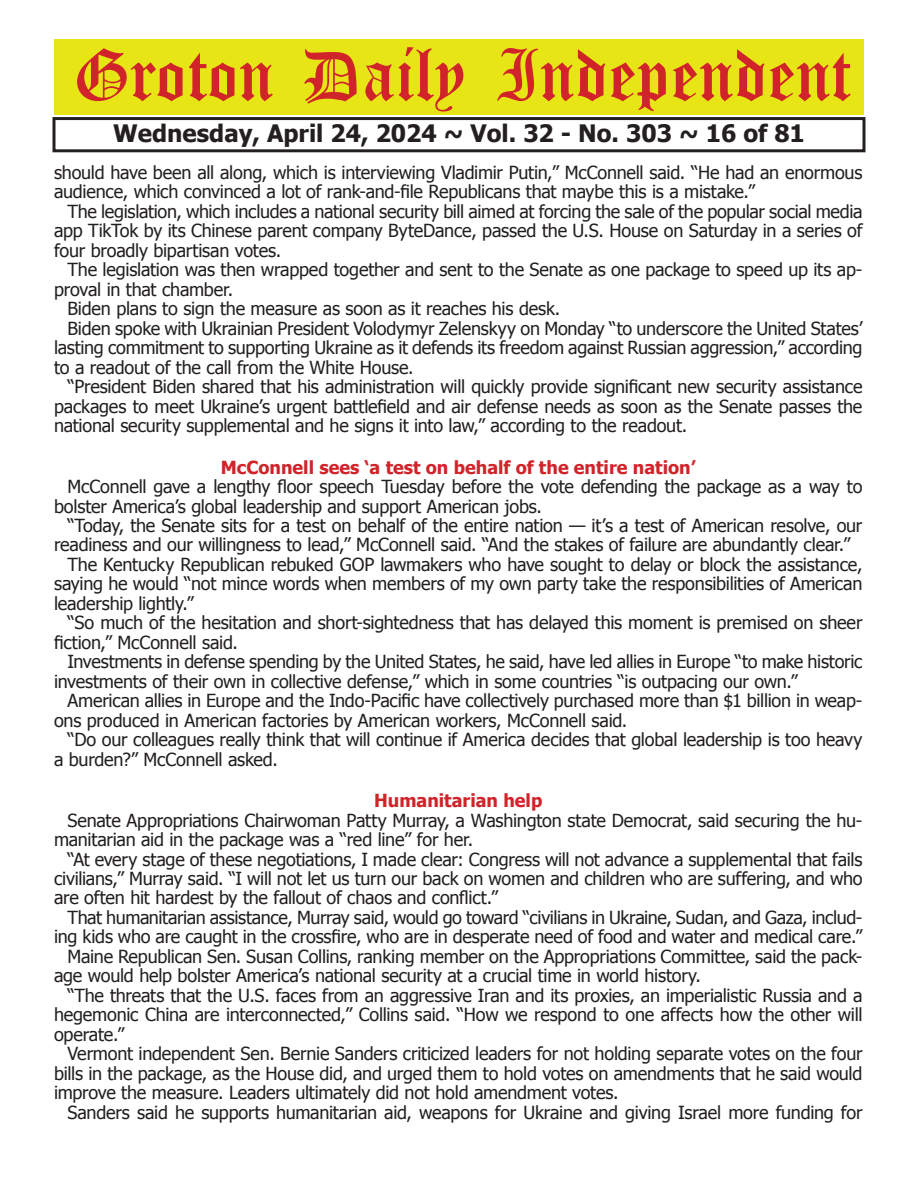
<style>
.page{position:relative;width:918px;height:1188px;background:#fff}
.page>*{position:absolute;margin:0;border:0;box-sizing:border-box;transform-origin:0 0}
.t1{font:54px "Old English Five";color:#d1232a}
.t2{font:700 24px "Tahoma";color:#231f20}
.t3{font:18px/19.5px "Tahoma";letter-spacing:-.015em;color:#231f20}
.t4{font:700 18px "Tahoma";color:#d1232a}
</style>
<div class="page">
<div style="left:52px;top:117px;width:814px;height:35px;border:3px solid #231f20"></div>
<div style="left:54px;top:40px;width:810px;height:75px;background:#e7e515"></div>
<h1 class="t1" style="left:73px;top:50px;width:779px">Groton Daily Independent</h1>
<h2 class="t2" style="left:113px;top:116px;width:693px">Wednesday, April 24, 2024 ~ Vol. 32 - No. 303 ~ 16 of 81</h2>
<p class="t3" style="left:54px;top:162px;width:810px">should have been all along, which is interviewing Vladimir Putin,” McConnell said. “He had an enormous audience, which convinced a lot of rank-and-file Republicans that maybe this is a mistake.”</p>
<p class="t3" style="left:54px;top:201px;width:810px;text-align:justify;text-indent:14px">The legislation, which includes a national security bill aimed at forcing the sale of the popular social media app TikTok by its Chinese parent company ByteDance, passed the U.S. House on Saturday in a series of four broadly bipartisan votes.</p>
<p class="t3" style="left:68px;top:259px;width:796px">The legislation was then wrapped together and sent to the Senate as one package to speed up its ap-</p>
<p class="t3" style="left:54px;top:279px;width:181px">proval in that chamber.</p>
<p class="t3" style="left:68px;top:298px;width:494px">Biden plans to sign the measure as soon as it reaches his desk.</p>
<p class="t3" style="left:68px;top:318px;width:796px">Biden spoke with Ukrainian President Volodymyr Zelenskyy on Monday “to underscore the United States’</p>
<p class="t3" style="left:54px;top:337px;width:810px">lasting commitment to supporting Ukraine as it defends its freedom against Russian aggression,” according</p>
<p class="t3" style="left:54px;top:357px;width:361px">to a readout of the call from the White House.</p>
<p class="t3" style="left:68px;top:376px;width:796px">“President Biden shared that his administration will quickly provide significant new security assistance</p>
<p class="t3" style="left:54px;top:396px;width:810px">packages to meet Ukraine’s urgent battlefield and air defense needs as soon as the Senate passes the</p>
<p class="t3" style="left:54px;top:415px;width:635px">national security supplemental and he signs it into law,” according to the readout.</p>
<p class="t4" style="left:221px;top:454px;width:476px">McConnell sees ‘a test on behalf of the entire nation’</p>
<p class="t3" style="left:54px;top:476px;width:810px;text-indent:14px">McConnell gave a lengthy floor speech Tuesday before the vote defending the package as a way to bolster America’s global leadership and support American jobs.</p>
<p class="t3" style="left:68px;top:515px;width:796px">“Today, the Senate sits for a test on behalf of the entire nation — it’s a test of American resolve, our</p>
<p class="t3" style="left:54px;top:534px;width:798px">readiness and our willingness to lead,” McConnell said. “And the stakes of failure are abundantly clear.”</p>
<p class="t3" style="left:68px;top:554px;width:796px">The Kentucky Republican rebuked GOP lawmakers who have sought to delay or block the assistance,</p>
<p class="t3" style="left:54px;top:573px;width:810px">saying he would “not mince words when members of my own party take the responsibilities of American</p>
<p class="t3" style="left:54px;top:593px;width:141px">leadership lightly.”</p>
<p class="t3" style="left:68px;top:612px;width:796px">“So much of the hesitation and short-sightedness that has delayed this moment is premised on sheer</p>
<p class="t3" style="left:54px;top:632px;width:185px">fiction,” McConnell said.</p>
<p class="t3" style="left:68px;top:651px;width:796px">Investments in defense spending by the United States, he said, have led allies in Europe “to make historic</p>
<p class="t3" style="left:54px;top:671px;width:745px">investments of their own in collective defense,” which in some countries “is outpacing our own.”</p>
<p class="t3" style="left:68px;top:690px;width:796px">American allies in Europe and the Indo-Pacific have collectively purchased more than $1 billion in weap-</p>
<p class="t3" style="left:54px;top:710px;width:575px">ons produced in American factories by American workers, McConnell said.</p>
<p class="t3" style="left:68px;top:729px;width:796px">“Do our colleagues really think that will continue if America decides that global leadership is too heavy</p>
<p class="t3" style="left:54px;top:749px;width:225px">a burden?” McConnell asked.</p>
<p class="t4" style="left:374px;top:788px;width:170px">Humanitarian help</p>
<p class="t3" style="left:54px;top:809px;width:810px;text-indent:14px">Senate Appropriations Chairwoman Patty Murray, a Washington state Democrat, said securing the hu&shy;manitarian aid in the package was a “red line” for her.</p>
<p class="t3" style="left:54px;top:848px;width:810px;text-align:justify;text-indent:14px">“At every stage of these negotiations, I made clear: Congress will not advance a supplemental that fails civilians,” Murray said. “I will not let us turn our back on women and children who are suffering, and who are often hit hardest by the fallout of chaos and conflict.”</p>
<p class="t3" style="left:68px;top:907px;width:796px">That humanitarian assistance, Murray said, would go toward “civilians in Ukraine, Sudan, and Gaza, includ-</p>
<p class="t3" style="left:54px;top:926px;width:810px">ing kids who are caught in the crossfire, who are in desperate need of food and water and medical care.”</p>
<p class="t3" style="left:68px;top:946px;width:796px">Maine Republican Sen. Susan Collins, ranking member on the Appropriations Committee, said the pack-</p>
<p class="t3" style="left:54px;top:965px;width:649px">age would help bolster America’s national security at a crucial time in world history.</p>
<p class="t3" style="left:68px;top:985px;width:796px">“The threats that the U.S. faces from an aggressive Iran and its proxies, an imperialistic Russia and a</p>
<p class="t3" style="left:54px;top:1004px;width:810px">hegemonic China are interconnected,” Collins said. “How we respond to one affects how the other will</p>
<p class="t3" style="left:54px;top:1024px;width:72px">operate.”</p>
<p class="t3" style="left:68px;top:1043px;width:797px">Vermont independent Sen. Bernie Sanders criticized leaders for not holding separate votes on the four</p>
<p class="t3" style="left:54px;top:1063px;width:810px">bills in the package, as the House did, and urged them to hold votes on amendments that he said would</p>
<p class="t3" style="left:54px;top:1082px;width:566px">improve the measure. Leaders ultimately did not hold amendment votes.</p>
<p class="t3" style="left:68px;top:1102px;width:796px">Sanders said he supports humanitarian aid, weapons for Ukraine and giving Israel more funding for</p>
</div>
